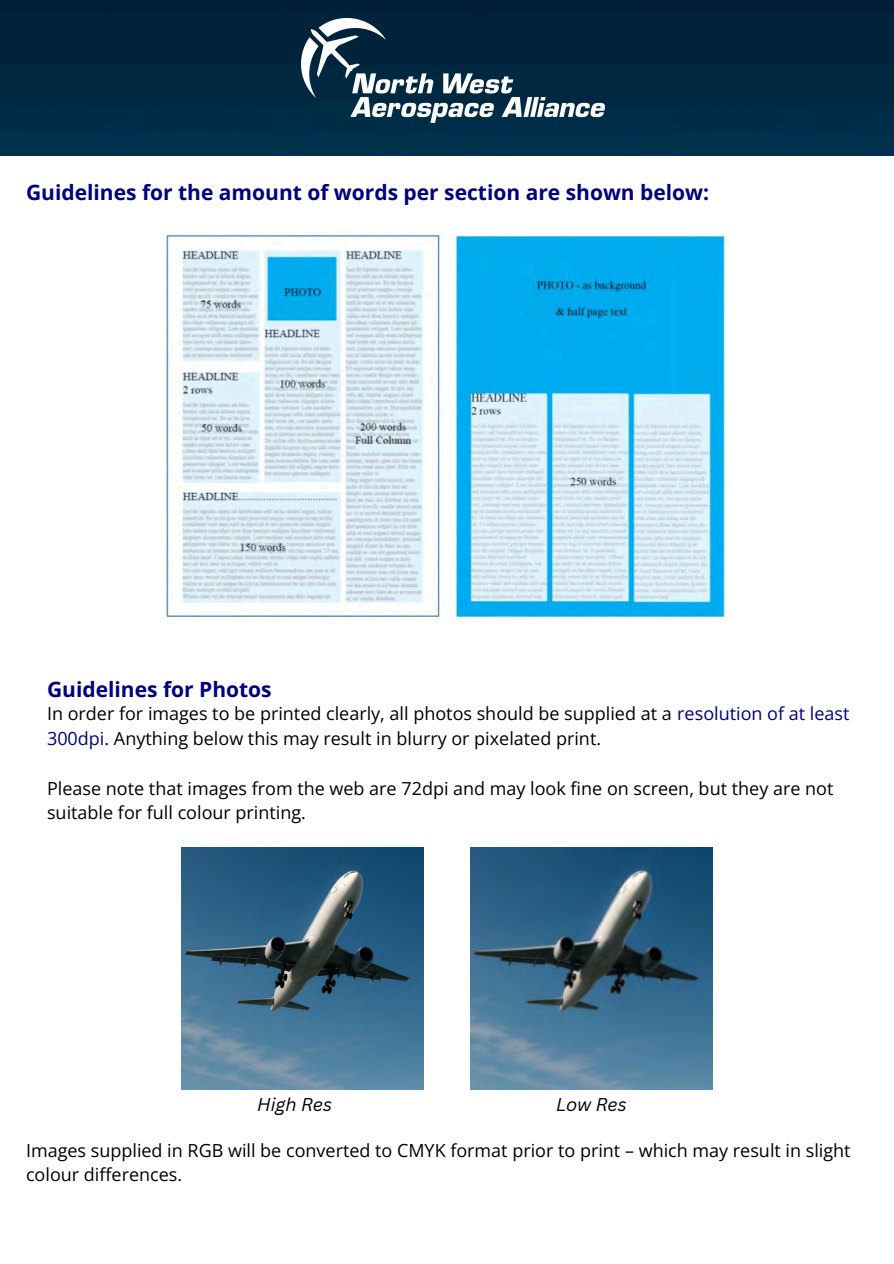
<style>
.page{position:relative;width:894px;height:1264px;background:#fff}
.page>*{position:absolute;margin:0;border:0;box-sizing:border-box;transform-origin:0 0}
.t1{font:700 21px "Open Sans";color:#000080}
.t2{font:18px/24.8px "Open Sans";color:#000}
.t3{font:italic 18px "Canva Sans";color:#000}
.s1{color:#000080}
</style>
<div class="page">
<img style="left:0;top:0;width:893px;height:155px">
<img style="left:302px;top:19px;width:302px;height:103px">
<img style="left:164px;top:233px;width:562px;height:385px">
<img style="left:181px;top:847px;width:242px;height:242px">
<img style="left:470px;top:847px;width:242px;height:242px">
<p class="t1" style="left:26px;top:177px;width:684px">Guidelines for the amount of words per section are shown below:</p>
<p class="t1" style="left:47px;top:674px;width:226px">Guidelines for Photos</p>
<p class="t2" style="left:47px;top:701px;width:803px">In order for images to be printed clearly, all photos should be supplied at a <span class="s1">resolution of at least<br>300dpi</span>. Anything below this may result in blurry or pixelated print.</p>
<p class="t2" style="left:47px;top:775px;width:787px">Please note that images from the web are 72dpi and may look fine on screen, but they are not suitable for full colour printing.</p>
<p class="t3" style="left:257px;top:1092px;width:76px">High Res</p>
<p class="t3" style="left:556px;top:1092px;width:72px">Low Res</p>
<p class="t2" style="left:26px;top:1137px;width:826px">Images supplied in RGB will be converted to CMYK format prior to print – which may result in slight colour differences.</p>
</div>
